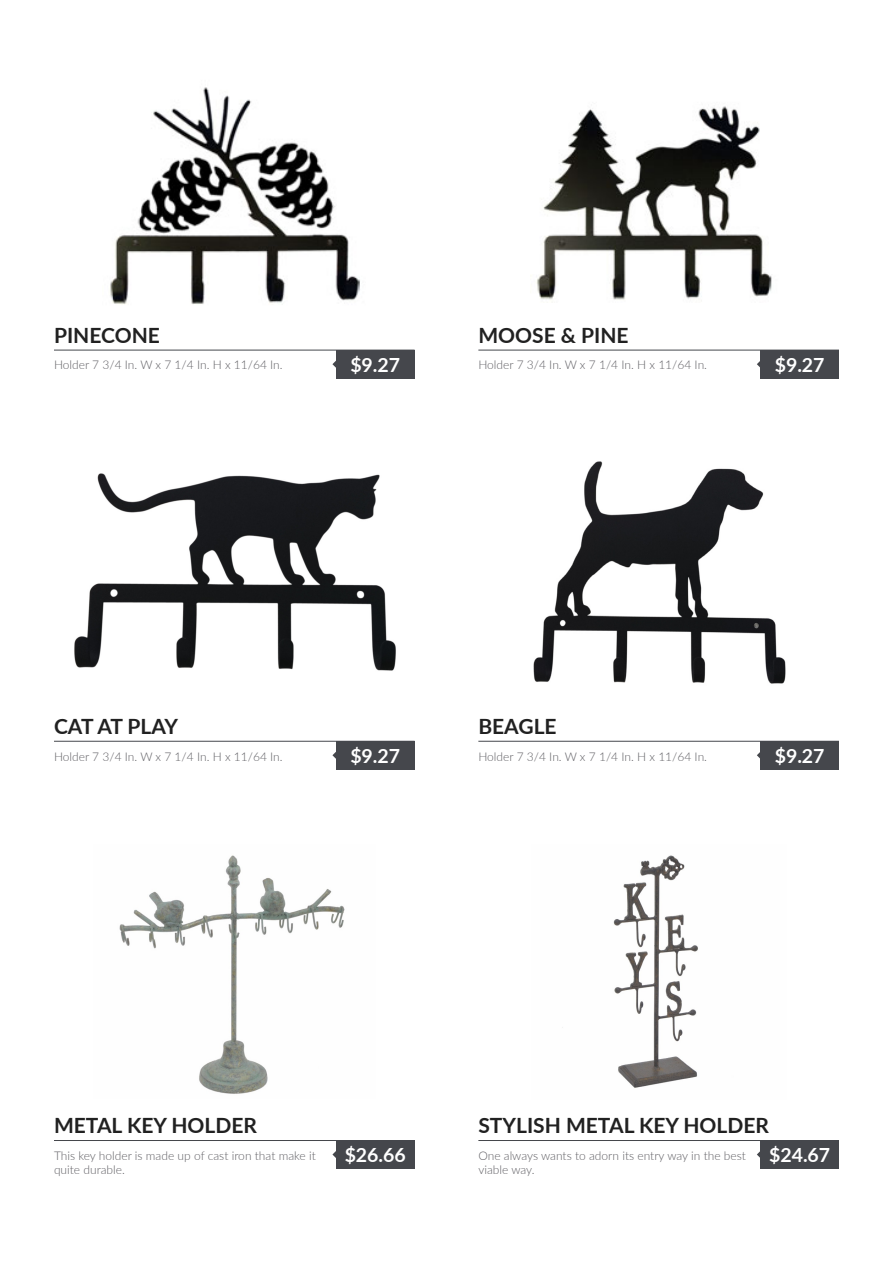
<style>
.page{position:relative;width:893px;height:1263px;background:#fff}
.page>*{position:absolute;margin:0;border:0;box-sizing:border-box;transform-origin:0 0}
.t1{font:700 21px "Lato";color:#212121}
.t2{font:700 21px "Lato";letter-spacing:-.035em;color:#212121}
.t3{font:700 19.5px "Lato";color:#fff}
.t4{font:300 12px/14.4px "Lato";color:#605f64}
</style>
<div class="page">
<hr style="left:54px;top:350px;width:361px;height:1px;background:#45474c">
<hr style="left:478px;top:350px;width:361px;height:1px;background:#45474c">
<img style="left:110px;top:87px;width:250px;height:218px">
<img style="left:536px;top:106px;width:236px;height:194px">
<hr style="left:54px;top:741px;width:361px;height:1px;background:#45474c">
<hr style="left:54px;top:1140px;width:361px;height:1px;background:#45474c">
<hr style="left:478px;top:741px;width:361px;height:1px;background:#45474c">
<hr style="left:478px;top:1140px;width:361px;height:1px;background:#45474c">
<img style="left:74px;top:473px;width:322px;height:198px">
<img style="left:119px;top:855px;width:226px;height:239px">
<img style="left:533px;top:461px;width:253px;height:223px">
<img style="left:562px;top:855px;width:136px;height:233px">
<div style="left:760px;top:741px;width:79px;height:29px;background:#45474c"></div>
<div style="left:760px;top:1140px;width:79px;height:29px;background:#45474c"></div>
<div style="left:336px;top:741px;width:79px;height:29px;background:#45474c"></div>
<div style="left:336px;top:1140px;width:79px;height:29px;background:#45474c"></div>
<div style="left:336px;top:350px;width:79px;height:29px;background:#45474c"></div>
<div style="left:760px;top:350px;width:79px;height:29px;background:#45474c"></div>
<svg style="left:757px;top:752px;width:3px;height:7px"></svg>
<svg style="left:757px;top:1151px;width:3px;height:7px"></svg>
<svg style="left:332px;top:752px;width:4px;height:7px"></svg>
<svg style="left:332px;top:1151px;width:4px;height:7px"></svg>
<svg style="left:332px;top:361px;width:4px;height:7px"></svg>
<svg style="left:757px;top:361px;width:3px;height:7px"></svg>
<p class="t1" style="left:54px;top:320px;width:107px">PINECONE</p>
<p class="t1" style="left:478px;top:320px;width:152px">MOOSE &amp; PINE</p>
<p class="t4" style="left:54px;top:357px;width:230px">Holder 7 3/4 In. W x 7 1/4 In. H x 11/64 In.</p>
<p class="t4" style="left:478px;top:357px;width:230px">Holder 7 3/4 In. W x 7 1/4 In. H x 11/64 In.</p>
<p class="t3" style="left:350px;top:351px;width:51px">$9.27</p>
<p class="t3" style="left:775px;top:351px;width:51px">$9.27</p>
<p class="t2" style="left:54px;top:711px;width:126px">CAT AT PLAY</p>
<p class="t4" style="left:54px;top:749px;width:230px">Holder 7 3/4 In. W x 7 1/4 In. H x 11/64 In.</p>
<p class="t3" style="left:350px;top:742px;width:51px">$9.27</p>
<p class="t1" style="left:478px;top:711px;width:80px">BEAGLE</p>
<p class="t4" style="left:478px;top:749px;width:230px">Holder 7 3/4 In. W x 7 1/4 In. H x 11/64 In.</p>
<p class="t3" style="left:775px;top:742px;width:51px">$9.27</p>
<p class="t1" style="left:54px;top:1110px;width:204px">METAL KEY HOLDER</p>
<p class="t4" style="left:54px;top:1148px;width:263px">This key holder is made up of cast iron that make it quite durable.</p>
<p class="t3" style="left:345px;top:1141px;width:63px">$26.66</p>
<p class="t1" style="left:478px;top:1110px;width:292px">STYLISH METAL KEY HOLDER</p>
<p class="t4" style="left:478px;top:1148px;width:269px">One always wants to adorn its entry way in the best viable way.</p>
<p class="t3" style="left:769px;top:1141px;width:63px">$24.67</p>
</div>
